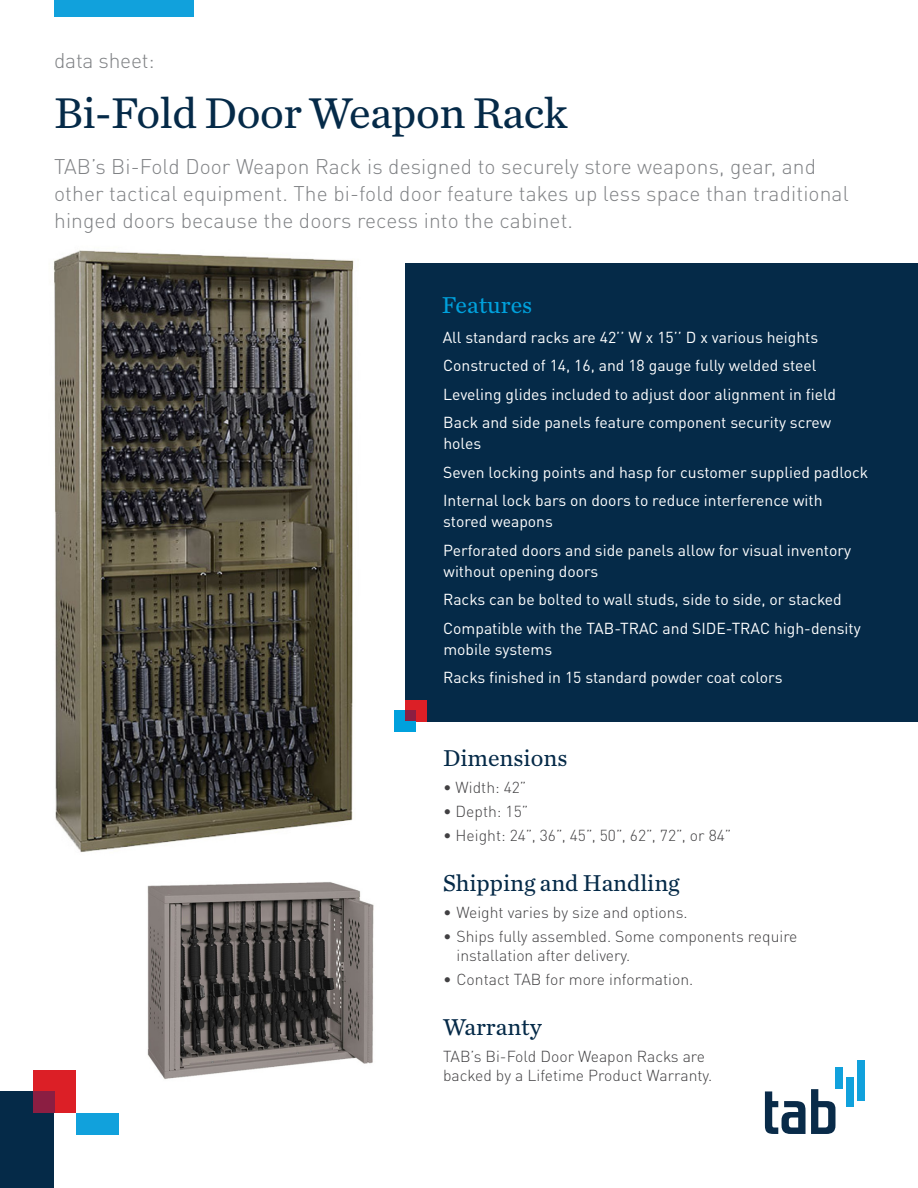
<style>
.page{position:relative;width:918px;height:1188px;background:#fff}
.page>*{position:absolute;margin:0;border:0;box-sizing:border-box;transform-origin:0 0}
.t1{font:45px "Chronicle Text G2";letter-spacing:-.01em;color:#052a48}
.t2{font:24px "Chronicle Text G2";color:#052a48}
.t3{font:24px "Chronicle Text G2";color:#00a1dd}
.t4{font:300 21px/27px "DIN Pro";letter-spacing:.005em;color:#808285}
.t5{font:15.75px/28.5px "DIN Pro";color:#fff}
.t6{font:300 15.75px/18.9px "DIN Pro";color:#414042}
</style>
<div class="page">
<div style="left:54px;top:0;width:139px;height:16px;background:#11a1dc"></div>
<div style="left:0;top:1091px;width:54px;height:97px;background:#052a48"></div>
<div style="left:33px;top:1070px;width:43px;height:43px;background:#dc1f26"></div>
<div style="left:33px;top:1091px;width:21px;height:22px;background:#8b1e42"></div>
<div style="left:76px;top:1113px;width:43px;height:21px;background:#11a1dc"></div>
<svg style="left:765px;top:1089px;width:70px;height:45px"></svg>
<div style="left:835px;top:1067px;width:8px;height:22px;background:#11a1dc"></div>
<div style="left:846px;top:1077px;width:8px;height:30px;background:#11a1dc"></div>
<div style="left:857px;top:1061px;width:8px;height:40px;background:#11a1dc"></div>
<div style="left:405px;top:263px;width:513px;height:458px;background:#052a48"></div>
<div style="left:405px;top:700px;width:22px;height:21px;background:#dc1f26"></div>
<div style="left:394px;top:710px;width:22px;height:22px;background:#00a1dd"></div>
<div style="left:405px;top:711px;width:11px;height:10px;background:#8b1e42"></div>
<img style="left:53px;top:250px;width:301px;height:603px">
<img style="left:147px;top:882px;width:227px;height:198px">
<h3 class="t4" style="left:54px;top:45px;width:102px">data sheet:</h3>
<h1 class="t1" style="left:54px;top:79px;width:515px">Bi-Fold Door Weapon Rack</h1>
<h3 class="t4" style="left:54px;top:151px;width:796px">TAB’s Bi-Fold Door Weapon Rack is designed to securely store weapons, gear, and other tactical equipment. The bi-fold door feature takes up less space than traditional hinged doors because the doors recess into the cabinet.</h3>
<h2 class="t3" style="left:442px;top:287px;width:92px">Features</h2>
<p class="t5" style="left:443px;top:321px;width:395px">All standard racks are 42’’ W x 15’’ D x various heights Constructed of 14, 16, and 18 gauge fully welded steel Leveling glides included to adjust door alignment in field Back and side panels feature component security screw</p>
<p class="t5" style="left:443px;top:428px;width:427px">holes<br>Seven locking points and hasp for customer supplied padlock<br>Internal lock bars on doors to reduce interference with</p>
<p class="t5" style="left:443px;top:506px;width:409px">stored weapons<br>Perforated doors and side panels allow for visual inventory</p>
<p class="t5" style="left:443px;top:555px;width:419px">without opening doors<br>Racks can be bolted to wall studs, side to side, or stacked<br>Compatible with the TAB-TRAC and SIDE-TRAC high-density</p>
<p class="t5" style="left:443px;top:633px;width:341px">mobile systems<br>Racks finished in 15 standard powder coat colors</p>
<h2 class="t2" style="left:443px;top:740px;width:126px">Dimensions</h2>
<p class="t6" style="left:443px;top:777px;width:85px">• Width: 42”</p>
<p class="t6" style="left:443px;top:801px;width:87px">• Depth: 15”</p>
<p class="t6" style="left:443px;top:825px;width:290px">• Height: 24”, 36”, 45”, 50”, 62”, 72”, or 84”</p>
<h2 class="t2" style="left:443px;top:865px;width:238px">Shipping and Handling</h2>
<p class="t6" style="left:443px;top:901px;width:246px">• Weight varies by size and options.</p>
<p class="t6" style="left:457px;top:925px;width:343px;text-indent:-13px">• Ships fully assembled. Some components require installation after delivery.</p>
<p class="t6" style="left:443px;top:968px;width:252px">• Contact TAB for more information.</p>
<h2 class="t2" style="left:443px;top:1008px;width:100px">Warranty</h2>
<p class="t6" style="left:443px;top:1045px;width:271px">TAB’s Bi-Fold Door Weapon Racks are backed by a Lifetime Product Warranty.</p>
</div>
